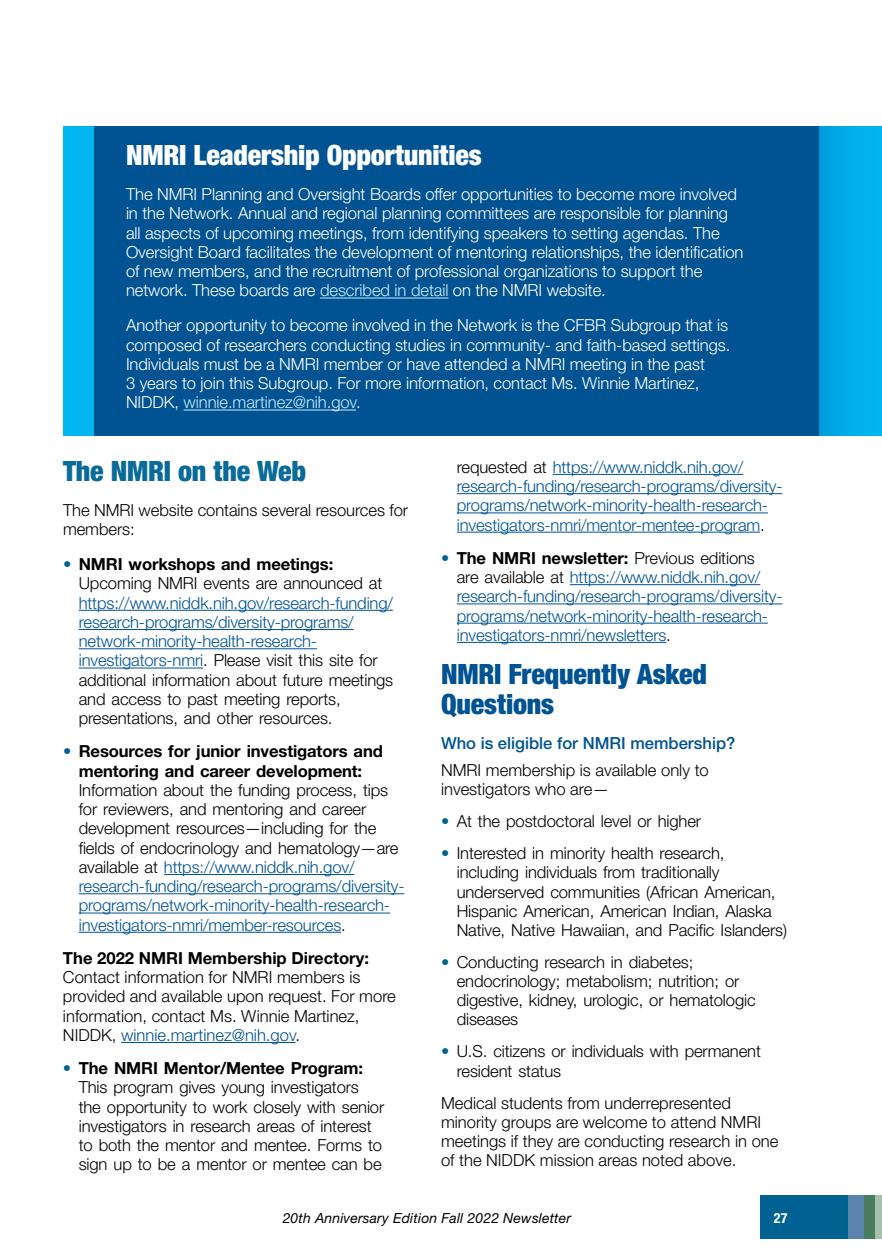
<style>
.page{position:relative;width:882px;height:1260px;background:#fff}
.page>*{position:absolute;margin:0;border:0;box-sizing:border-box;transform-origin:0 0}
.t1{font:900 condensed 28px/29.8px "Helvetica Neue LT Std";letter-spacing:-.005em;color:#005392}
.t2{font:900 condensed 28px "Helvetica Neue LT Std";letter-spacing:-.005em;color:#fff}
.t3{font:900 condensed 28px "Helvetica Neue LT Std";letter-spacing:-.005em;color:#096b99}
.t4{font:300 16.62px/19.2px "Helvetica Neue LT Std";letter-spacing:-.01em;color:#000}
.t5{font:300 16.62px/19.2px "Helvetica Neue LT Std";letter-spacing:-.005em;color:#fff}
.t6{font:300 16.62px/19.2px "Helvetica Neue LT Std";letter-spacing:-.01em;color:#005392}
.t7{font:700 16.62px/19.2px "Helvetica Neue LT Std";letter-spacing:-.01em;color:#000;text-align:center}
.t8{font:500 16.62px "Helvetica Neue LT Std";color:#005392}
.t9{font:italic 14px "Helvetica Neue LT Std";letter-spacing:.01em;color:#000}
.t10{font:700 condensed 14px "Helvetica Neue LT Std";color:#fff}
.s1{color:#c7eafb}
.s2{color:#006293}
.s3{font-weight:700}
.s4{color:#000}
.s5{font-weight:300;color:#006293}
.s6{color:#005392}
.s7{font-weight:700;color:#000}
</style>
<div class="page">
<div style="left:760px;top:1195px;width:89px;height:44px;background:#006293"></div>
<div style="left:849px;top:1195px;width:15px;height:44px;background:#5a84ab"></div>
<div style="left:864px;top:1195px;width:12px;height:44px;background:#487e5f"></div>
<div style="left:876px;top:1195px;width:6px;height:44px;background:#a5c1ab"></div>
<div style="left:63px;top:126px;width:819px;height:310px;background:#00b5f0"></div>
<div style="left:819px;top:126px;width:24px;height:310px;background:#00a3e1"></div>
<div style="left:94px;top:126px;width:725px;height:310px;background:#005392"></div>
<hr style="left:320px;top:298px;width:128px;height:1px;background:#c7eafb">
<hr style="left:184px;top:410px;width:172px;height:1px;background:#c7eafb">
<hr style="left:79px;top:610px;width:314px;height:1px;background:#005392">
<hr style="left:79px;top:629px;width:275px;height:1px;background:#005392">
<hr style="left:79px;top:648px;width:238px;height:1px;background:#005392">
<hr style="left:79px;top:668px;width:124px;height:1px;background:#005392">
<hr style="left:164px;top:874px;width:190px;height:1px;background:#005392">
<hr style="left:79px;top:893px;width:325px;height:1px;background:#005392">
<hr style="left:79px;top:913px;width:311px;height:1px;background:#005392">
<hr style="left:79px;top:932px;width:262px;height:1px;background:#005392">
<hr style="left:121px;top:1042px;width:175px;height:1px;background:#005392">
<hr style="left:553px;top:474px;width:190px;height:1px;background:#005392">
<hr style="left:457px;top:493px;width:325px;height:1px;background:#005392">
<hr style="left:457px;top:512px;width:311px;height:1px;background:#005392">
<hr style="left:457px;top:532px;width:303px;height:1px;background:#005392">
<hr style="left:570px;top:584px;width:190px;height:1px;background:#005392">
<hr style="left:457px;top:603px;width:325px;height:1px;background:#005392">
<hr style="left:457px;top:623px;width:311px;height:1px;background:#005392">
<hr style="left:457px;top:642px;width:209px;height:1px;background:#005392">
<h1 class="t2" style="left:126px;top:138px;width:357px">NMRI Leadership Opportunities</h1>
<p class="t5" style="left:126px;top:184px;width:619px">The NMRI Planning and Oversight Boards offer opportunities to become more involved in the Network. Annual and regional planning committees are responsible for planning all aspects of upcoming meetings, from identifying speakers to setting agendas. The Oversight Board facilitates the development of mentoring relationships, the identifcation of new members, and the recruitment of professional organizations to support the network. These boards are <span class="s1">described in detail</span> on the NMRI website.</p>
<p class="t5" style="left:126px;top:315px;width:606px">Another opportunity to become involved in the Network is the CFBR Subgroup that is composed of researchers conducting studies in community- and faith-based settings.<br>Individuals must be a NMRI member or have attended a NMRI meeting in the past<br>3 years to join this Subgroup. For more information, contact Ms. Winnie Martinez, NIDDK, <span class="s1">winnie.martinez@nih.gov</span>.</p>
<h1 class="t3" style="left:63px;top:454px;width:245px">The NMRI on the Web</h1>
<p class="t4" style="left:63px;top:500px;width:347px">The NMRI website contains several resources for members:</p>
<p class="t4" style="left:79px;top:554px;width:305px;text-indent:-16px"><span class="s2">•</span> <span class="s3">NMRI workshops and meetings:<br></span>Upcoming NMRI events are announced at</p>
<p class="t6" style="left:79px;top:593px;width:316px">https://www.niddk.nih.gov/research-funding/ research-programs/diversity-programs/ network-minority-health-research&shy;investigators-nmri<span class="s4">. Please visit this site for additional information about future meetings and access to past meeting reports, presentations, and other resources.</span></p>
<p class="t7" style="left:63px;top:741px;width:321px"><span class="s5">•</span> Resources for junior investigators and mentoring and career development:</p>
<p class="t4" style="left:79px;top:780px;width:327px">Information about the funding process, tips for reviewers, and mentoring and career development resources—including for the felds of endocrinology and hematology—are available at <span class="s6">https://www.niddk.nih.gov/ research-funding/research-programs/diversity&shy;programs/network-minority-health-research&shy;investigators-nmri/member-resources</span>.</p>
<p class="t7" style="left:63px;top:948px;width:307px">The 2022 NMRI Membership Directory:</p>
<p class="t4" style="left:63px;top:967px;width:334px">Contact information for NMRI members is provided and available upon request. For more information, contact Ms. Winnie Martinez, NIDDK, <span class="s6">winnie.martinez@nih.gov</span>.</p>
<p class="t4" style="left:79px;top:1058px;width:307px;text-indent:-16px"><span class="s2">•</span> <span class="s3">The NMRI Mentor/Mentee Program:<br></span>This program gives young investigators the opportunity to work closely with senior investigators in research areas of interest to both the mentor and mentee. Forms to sign up to be a mentor or mentee can be</p>
<p class="t6" style="left:457px;top:457px;width:327px"><span class="s4">requested at</span> https://www.niddk.nih.gov/ research-funding/research-programs/diversity&shy;programs/network-minority-health-research&shy;investigators-nmri/mentor-mentee-program<span class="s4">.</span></p>
<p class="t6" style="left:457px;top:548px;width:327px;text-indent:-16px"><span class="s2">•</span> <span class="s7">The NMRI newsletter:</span> <span class="s4">Previous editions<br>are available at</span> https://www.niddk.nih.gov/ research-funding/research-programs/diversity&shy;programs/network-minority-health-research&shy;investigators-nmri/newsletters<span class="s4">.</span></p>
<h1 class="t1" style="left:441px;top:659px;width:268px">NMRI Frequently Asked<br>Questions</h1>
<p class="t8" style="left:441px;top:733px;width:296px">Who is eligible for NMRI membership?</p>
<p class="t4" style="left:441px;top:760px;width:269px">NMRI membership is available only to investigators who are—</p>
<p class="t4" style="left:441px;top:811px;width:262px"><span class="s2">•</span> At the postdoctoral level or higher</p>
<p class="t4" style="left:457px;top:844px;width:332px;text-indent:-16px"><span class="s2">•</span> Interested in minority health research, including individuals from traditionally underserved communities (African American, Hispanic American, American Indian, Alaska Native, Native Hawaiian, and Pacifc Islanders)</p>
<p class="t4" style="left:457px;top:952px;width:300px;text-indent:-16px"><span class="s2">•</span> Conducting research in diabetes; endocrinology; metabolism; nutrition; or digestive, kidney, urologic, or hematologic diseases</p>
<p class="t4" style="left:457px;top:1042px;width:306px;text-indent:-16px"><span class="s2">•</span> U.S. citizens or individuals with permanent resident status</p>
<p class="t4" style="left:441px;top:1093px;width:339px">Medical students from underrepresented minority groups are welcome to attend NMRI meetings if they are conducting research in one of the NIDDK mission areas noted above.</p>
<p class="t9" style="left:283px;top:1209px;width:290px">20th Anniversary Edition Fall 2022 Newsletter</p>
<p class="t10" style="left:774px;top:1209px;width:15px">27</p>
</div>
